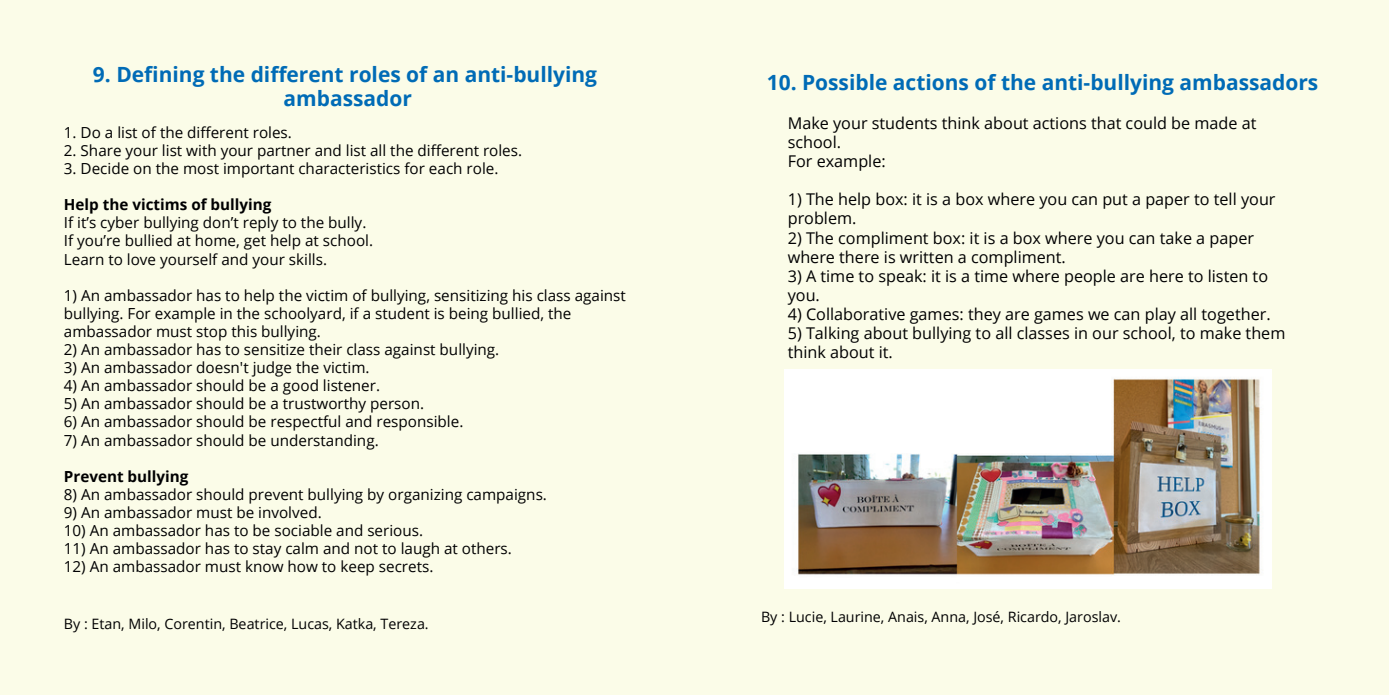
<style>
.page{position:relative;width:1389px;height:695px;background:#fff}
.page>*{position:absolute;margin:0;border:0;box-sizing:border-box;transform-origin:0 0}
.t1{font:700 21px/24.8px "Open Sans";color:#006bb6;text-align:center}
.t2{font:16.28px/19.1px "Open Sans";color:#000001}
.t3{font:15.22px/18px "Open Sans";color:#000001}
.t4{font:700 15.22px "Open Sans";color:#000001}
.t5{font:14.35px "Open Sans";color:#000001}
</style>
<div class="page">
<div style="left:0;top:0;width:709px;height:694px;background:#fbfce8"></div>
<div style="left:680px;top:0;width:709px;height:694px;background:#fbfce8"></div>
<img style="left:784px;top:369px;width:487px;height:219px">
<h1 class="t1" style="left:93px;top:61px;width:506px">9. Defining the different roles of an anti-bullying ambassador</h1>
<p class="t3" style="left:64px;top:123px;width:230px">1. Do a list of the different roles.</p>
<p class="t3" style="left:64px;top:141px;width:460px">2. Share your list with your partner and list all the different roles.</p>
<p class="t3" style="left:64px;top:159px;width:436px">3. Decide on the most important characteristics for each role.</p>
<p class="t4" style="left:64px;top:194px;width:209px">Help the victims of bullying</p>
<p class="t3" style="left:64px;top:213px;width:311px">If it’s cyber bullying don’t reply to the bully.<br>If you’re bullied at home, get help at school.<br>Learn to love yourself and your skills.</p>
<p class="t3" style="left:64px;top:286px;width:564px">1) An ambassador has to help the victim of bullying, sensitizing his class against bullying. For example in the schoolyard, if a student is being bullied, the ambassador must stop this bullying.</p>
<p class="t3" style="left:64px;top:340px;width:437px">2) An ambassador has to sensitize their class against bullying.</p>
<p class="t3" style="left:64px;top:358px;width:307px">3) An ambassador doesn't judge the victim.</p>
<p class="t3" style="left:64px;top:376px;width:318px">4) An ambassador should be a good listener.</p>
<p class="t3" style="left:64px;top:394px;width:362px">5) An ambassador should be a trustworthy person.</p>
<p class="t3" style="left:64px;top:412px;width:401px">6) An ambassador should be respectful and responsible.</p>
<p class="t3" style="left:64px;top:430px;width:316px">7) An ambassador should be understanding.</p>
<p class="t4" style="left:64px;top:465px;width:126px">Prevent bullying</p>
<p class="t3" style="left:64px;top:485px;width:485px">8) An ambassador should prevent bullying by organizing campaigns.</p>
<p class="t3" style="left:64px;top:503px;width:259px">9) An ambassador must be involved.</p>
<p class="t3" style="left:64px;top:521px;width:361px">10) An ambassador has to be sociable and serious.</p>
<p class="t3" style="left:64px;top:539px;width:450px">11) An ambassador has to stay calm and not to laugh at others.</p>
<p class="t3" style="left:64px;top:557px;width:371px">12) An ambassador must know how to keep secrets.</p>
<p class="t5" style="left:64px;top:613px;width:366px">By : Etan, Milo, Corentin, Beatrice, Lucas, Katka, Tereza.</p>
<h1 class="t1" style="left:767px;top:69px;width:553px">10. Possible actions of the anti-bullying ambassadors</h1>
<p class="t2" style="left:788px;top:113px;width:470px">Make your students think about actions that could be made at school.<br>For example:</p>
<p class="t2" style="left:788px;top:189px;width:489px">1) The help box: it is a box where you can put a paper to tell your problem.</p>
<p class="t2" style="left:788px;top:228px;width:468px">2) The compliment box: it is a box where you can take a paper where there is written a compliment.</p>
<p class="t2" style="left:788px;top:266px;width:482px">3) A time to speak: it is a time where people are here to listen to you.</p>
<p class="t2" style="left:788px;top:304px;width:484px">4) Collaborative games: they are games we can play all together.</p>
<p class="t2" style="left:788px;top:323px;width:499px">5) Talking about bullying to all classes in our school, to make them think about it.</p>
<p class="t5" style="left:761px;top:607px;width:361px">By : Lucie, Laurine, Anais, Anna, José, Ricardo, Jaroslav.</p>
</div>
